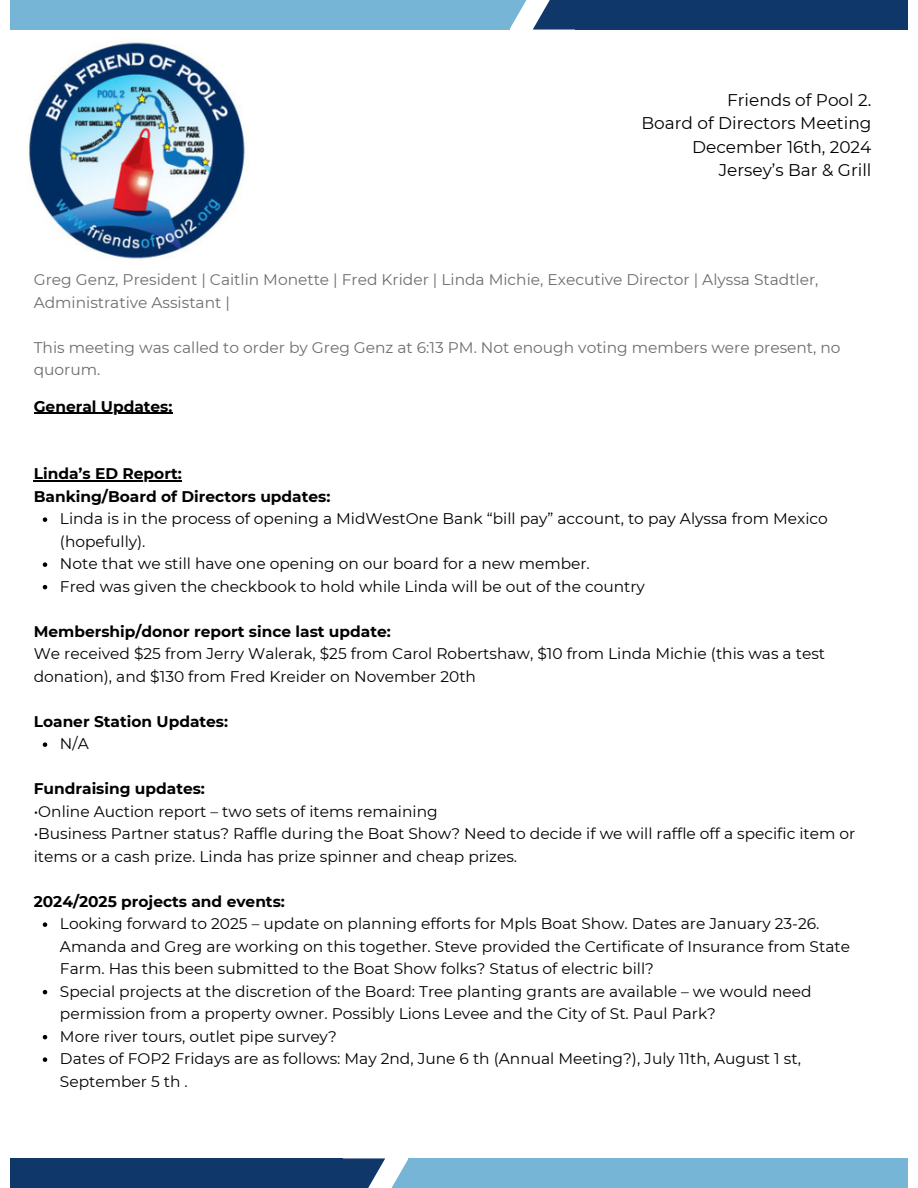
<style>
.page{position:relative;width:918px;height:1188px;background:#fff}
.page>*{position:absolute;margin:0;border:0;box-sizing:border-box;transform-origin:0 0}
.t1{font:16.95px "Montserrat";color:#000}
.t2{font:15.45px/22.5px "Montserrat";color:#000}
.t3{font:15.45px/22.5px "Montserrat";color:#6d6d6d}
.t4{font:700 15.45px/22.5px "Montserrat";color:#000}
</style>
<div class="page">
<div style="left:409px;top:1158px;width:499px;height:30px;background:#76b5d5"></div>
<div style="left:10px;top:0;width:499px;height:30px;background:#76b5d5"></div>
<div style="left:10px;top:1158px;width:332px;height:30px;background:#10376a"></div>
<div style="left:576px;top:0;width:332px;height:30px;background:#10376a"></div>
<svg style="left:391px;top:1158px;width:18px;height:30px"></svg>
<svg style="left:509px;top:0;width:18px;height:30px"></svg>
<div style="left:299px;top:1158px;width:86px;height:30px;background:#10376a"></div>
<div style="left:533px;top:0;width:86px;height:30px;background:#10376a"></div>
<img style="left:29px;top:38px;width:216px;height:221px">
<hr style="left:34px;top:413px;width:139px;height:1px;background:#000">
<hr style="left:34px;top:480px;width:148px;height:1px;background:#000">
<svg style="left:43px;top:517px;width:4px;height:5px"></svg>
<svg style="left:43px;top:562px;width:4px;height:5px"></svg>
<svg style="left:43px;top:585px;width:4px;height:4px"></svg>
<svg style="left:43px;top:742px;width:4px;height:5px"></svg>
<svg style="left:43px;top:922px;width:4px;height:5px"></svg>
<svg style="left:43px;top:990px;width:4px;height:4px"></svg>
<svg style="left:43px;top:1035px;width:4px;height:4px"></svg>
<svg style="left:43px;top:1057px;width:4px;height:5px"></svg>
<p class="t1" style="left:727px;top:90px;width:146px">Friends of Pool 2.</p>
<p class="t1" style="left:641px;top:113px;width:232px">Board of Directors Meeting</p>
<p class="t1" style="left:692px;top:136px;width:181px">December 16th, 2024</p>
<p class="t1" style="left:719px;top:159px;width:154px">Jersey’s Bar &amp; Grill</p>
<p class="t3" style="left:34px;top:269px;width:786px">Greg Genz, President | Caitlin Monette | Fred Krider | Linda Michie, Executive Director | Alyssa Stadtler,<br>Administrative Assistant |</p>
<p class="t3" style="left:34px;top:336px;width:808px">This meeting was called to order by Greg Genz at 6:13 PM. Not enough voting members were present, no quorum.</p>
<p class="t4" style="left:34px;top:395px;width:140px">General Updates:</p>
<h1 class="t4" style="left:34px;top:462px;width:298px">Linda’s ED Report:<br>Banking/Board of Directors updates:</h1>
<h1 class="t2" style="left:60px;top:507px;width:769px">Linda is in the process of opening a MidWestOne Bank “bill pay” account, to pay Alyssa from Mexico (hopefully).</h1>
<p class="t2" style="left:60px;top:552px;width:531px">Note that we still have one opening on our board for a new member.</p>
<p class="t2" style="left:60px;top:575px;width:587px">Fred was given the checkbook to hold while Linda will be out of the country</p>
<p class="t4" style="left:34px;top:620px;width:359px">Membership/donor report since last update:</p>
<p class="t2" style="left:34px;top:642px;width:793px">We received $25 from Jerry Walerak, $25 from Carol Robertshaw, $10 from Linda Michie (this was a test donation), and $130 from Fred Kreider on November 20th</p>
<p class="t4" style="left:34px;top:710px;width:196px">Loaner Station Updates:</p>
<h1 class="t2" style="left:60px;top:732px;width:30px">N/A</h1>
<p class="t4" style="left:34px;top:777px;width:173px">Fundraising updates:</p>
<p class="t2" style="left:34px;top:800px;width:405px">•Online Auction report – two sets of items remaining</p>
<p class="t2" style="left:34px;top:822px;width:823px">•Business Partner status? Raffle during the Boat Show? Need to decide if we will raffle off a specific item or items or a cash prize. Linda has prize spinner and cheap prizes.</p>
<p class="t4" style="left:34px;top:890px;width:253px">2024/2025 projects and events:</p>
<h1 class="t2" style="left:60px;top:912px;width:792px">Looking forward to 2025 – update on planning efforts for Mpls Boat Show. Dates are January 23-26.<br>Amanda and Greg are working on this together. Steve provided the Certificate of Insurance from State<br>Farm. Has this been submitted to the Boat Show folks? Status of electric bill?</h1>
<p class="t2" style="left:60px;top:980px;width:753px">Special projects at the discretion of the Board: Tree planting grants are available – we would need permission from a property owner. Possibly Lions Levee and the City of St. Paul Park?</p>
<p class="t2" style="left:60px;top:1025px;width:278px">More river tours, outlet pipe survey?</p>
<p class="t2" style="left:60px;top:1047px;width:742px">Dates of FOP2 Fridays are as follows: May 2nd, June 6 th (Annual Meeting?), July 11th, August 1 st,<br>September 5 th .</p>
</div>
